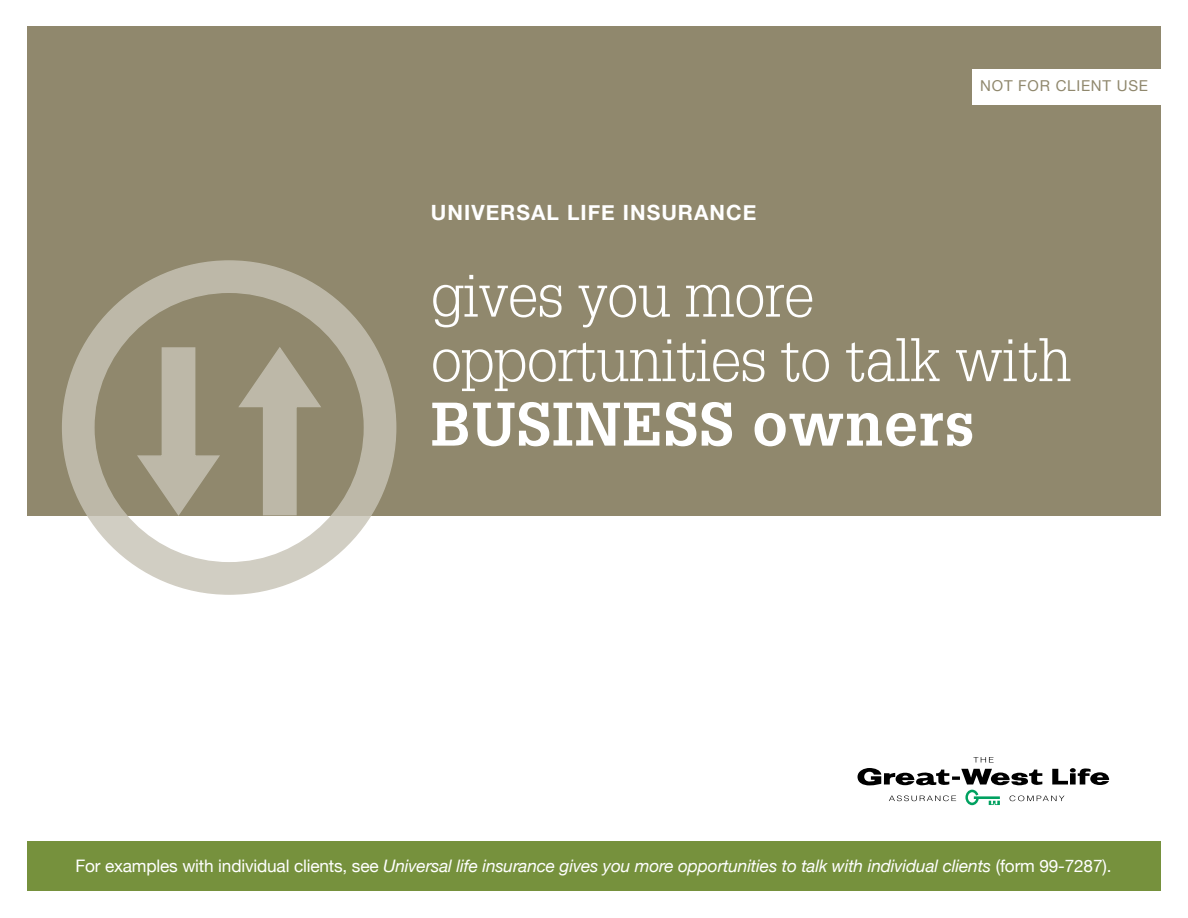
<style>
.page{position:relative;width:1188px;height:918px;background:#fff}
.page>*{position:absolute;margin:0;border:0;box-sizing:border-box;transform-origin:0 0}
.t1{font:300 60px/64.5px "Glypha LT Std";letter-spacing:-.01em;color:#fff}
.t2{font:700 60px "Glypha LT Std";letter-spacing:.02em;color:#fff}
.t3{font:700 21px "Helvetica Neue";letter-spacing:.05em;color:#fff}
.t4{font:italic 17.25px "Helvetica Neue";letter-spacing:-.01em;color:#fff}
.t5{font:15px "Helvetica Neue";letter-spacing:.05em;color:#90886d}
.s1{font-style:normal}
</style>
<div class="page">
<svg style="left:87px;top:516px;width:284px;height:79px"></svg>
<div style="left:27px;top:841px;width:1134px;height:50px;background:#76913d"></div>
<div style="left:27px;top:27px;width:1133px;height:489px;background:#90886d"></div>
<svg style="left:62px;top:260px;width:335px;height:256px"></svg>
<svg style="left:136px;top:347px;width:85px;height:170px"></svg>
<svg style="left:237px;top:345px;width:85px;height:171px"></svg>
<div style="left:972px;top:70px;width:192px;height:35px;background:#fff"></div>
<svg style="left:858px;top:757px;width:251px;height:48px"></svg>
<p class="t3" style="left:431px;top:196px;width:327px">UNIVERSAL LIFE INSURANCE</p>
<p class="t5" style="left:980px;top:75px;width:169px">NOT FOR CLIENT USE</p>
<h1 class="t1" style="left:431px;top:264px;width:642px">gives you more opportunities to talk with</h1>
<h1 class="t2" style="left:431px;top:387px;width:545px">BUSINESS owners</h1>
<p class="t4" style="left:75px;top:853px;width:1038px"><span class="s1">For examples with individual clients, see</span> Universal life insurance gives you more opportunities to talk with individual clients <span class="s1">(form 99-7287).</span></p>
</div>
